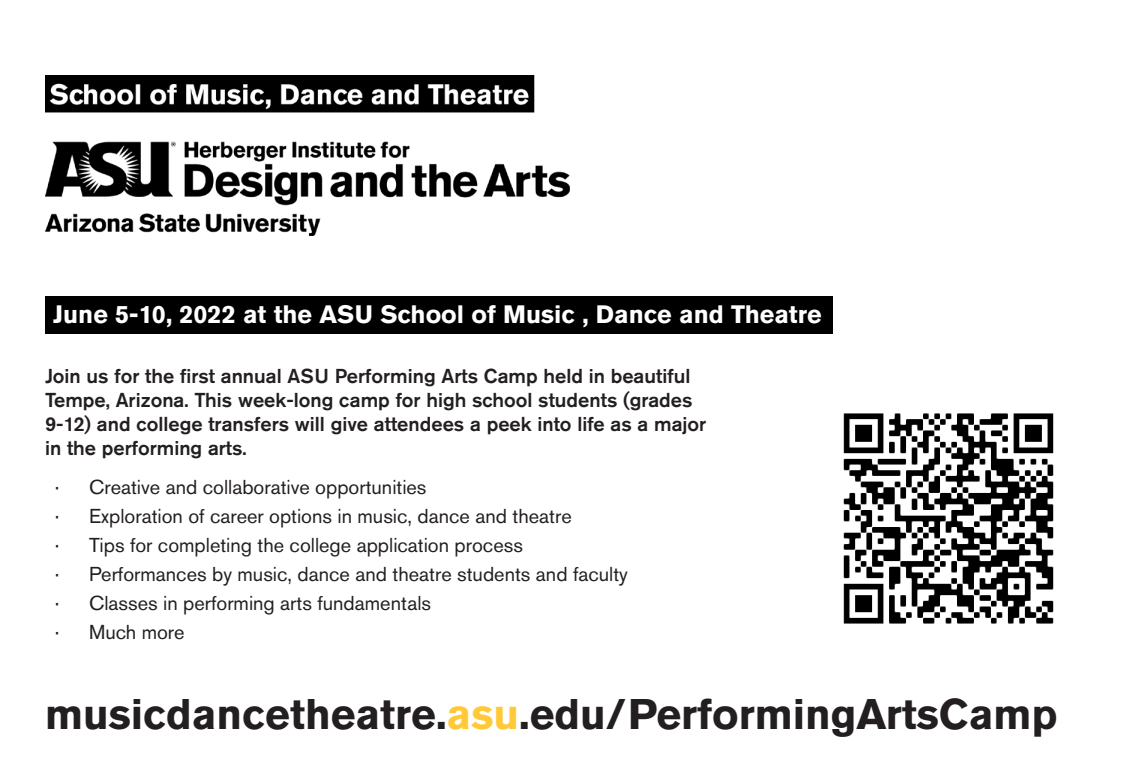
<style>
.page{position:relative;width:1125px;height:765px;background:#fff}
.page>*{position:absolute;margin:0;border:0;box-sizing:border-box;transform-origin:0 0}
.t1{font:700 42.5px "Akzidenz Grotesk Pro";color:#231f20}
.t2{font:700 25px "Akzidenz Grotesk Pro";color:#fff}
.t3{font:20px "Akzidenz Grotesk Pro";color:#231f20}
.t4{font:500 20px/24px "Akzidenz Grotesk Pro";color:#231f20}
.s1{color:#ffc938}
</style>
<div class="page">
<div style="left:45px;top:296px;width:787px;height:38px;background:#000001"></div>
<img style="left:45px;top:75px;width:525px;height:160px">
<img style="left:843px;top:413px;width:211px;height:211px">
<p class="t2" style="left:53px;top:298px;width:770px">June 5-10, 2022 at the ASU School of Music , Dance and Theatre</p>
<p class="t4" style="left:45px;top:364px;width:663px">Join us for the first annual ASU Performing Arts Camp held in beautiful Tempe, Arizona. This week-long camp for high school students (grades 9-12) and college transfers will give attendees a peek into life as a major in the performing arts.</p>
<p class="t3" style="left:55px;top:474px;width:373px">· Creative and collaborative opportunities</p>
<p class="t3" style="left:55px;top:503px;width:518px">· Exploration of career options in music, dance and theatre</p>
<p class="t3" style="left:55px;top:532px;width:469px">· Tips for completing the college application process</p>
<p class="t3" style="left:55px;top:561px;width:575px">· Performances by music, dance and theatre students and faculty</p>
<p class="t3" style="left:55px;top:590px;width:378px">· Classes in performing arts fundamentals</p>
<p class="t3" style="left:55px;top:619px;width:131px">· Much more</p>
<p class="t1" style="left:45px;top:687px;width:1014px">musicdancetheatre.<span class="s1">asu</span>.edu/PerformingArtsCamp</p>
</div>
